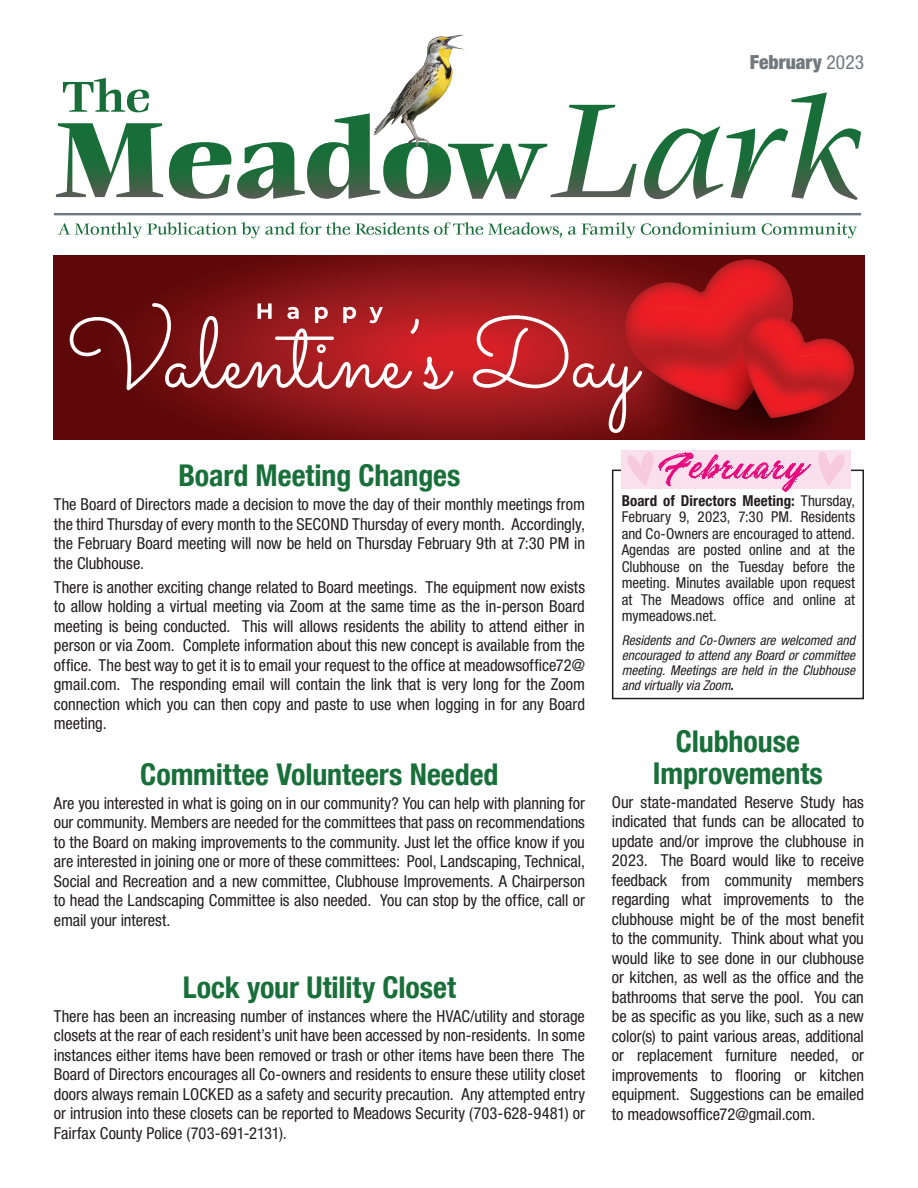
<style>
.page{position:relative;width:918px;height:1188px;background:#fff}
.page>*{position:absolute;margin:0;border:0;box-sizing:border-box;transform-origin:0 0}
.t1{font:700 condensed 30px/31.5px "Helvetica Neue LT Com";letter-spacing:-.005em;color:#186f39;text-align:center}
.t2{font:900 condensed 19.5px "Helvetica Neue";color:#71797e}
.t3{font:condensed 16.5px/19.5px "Helvetica Neue LT Std";letter-spacing:-.005em;color:#231f20;text-align:justify}
.t4{font:condensed 15px/16.5px "Helvetica Neue LT Std";color:#231f20;text-align:justify}
.t5{font:700 condensed 15px "Helvetica Neue LT Com";letter-spacing:.01em;color:#231f20}
.t6{font:italic condensed 13.5px/15px "Helvetica Neue LT Std";color:#231f20;text-align:justify}
.s1{font-family:"Helvetica Neue LT Std";font-weight:400}
.s2{font-family:"Helvetica Neue LT Com";font-weight:700;font-style:normal}
</style>
<div class="page">
<svg style="left:58px;top:222px;width:799px;height:16px"></svg>
<hr style="left:54px;top:213px;width:807px;height:2px;background:#71797e">
<svg style="left:56px;top:123px;width:107px;height:74px"></svg>
<svg style="left:169px;top:142px;width:62px;height:57px"></svg>
<svg style="left:237px;top:105px;width:400px;height:94px"></svg>
<svg style="left:644px;top:92px;width:217px;height:108px"></svg>
<svg style="left:63px;top:78px;width:86px;height:34px"></svg>
<img style="left:373px;top:34px;width:92px;height:114px">
<div style="left:612px;top:470px;width:252px;height:229px;border:2px solid #231f20"></div>
<div style="left:622px;top:450px;width:229px;height:39px;background:#fae0ec"></div>
<svg style="left:627px;top:452px;width:184px;height:40px"></svg>
<svg style="left:818px;top:452px;width:27px;height:34px"></svg>
<svg style="left:54px;top:256px;width:810px;height:183px;background:#750f11"></svg>
<svg style="left:473px;top:259px;width:381px;height:180px;background:#a11e21"></svg>
<svg style="left:70px;top:303px;width:383px;height:87px;background:#a0383b"></svg>
<p class="t2" style="left:750px;top:50px;width:116px">February <span class="s1">2023</span></p>
<h1 class="t1" style="left:178px;top:460px;width:284px">Board Meeting Changes</h1>
<p class="t3" style="left:54px;top:494px;width:533px">The Board of Directors made a decision to move the day of their monthly meetings from the third Thursday of every month to the SECOND Thursday of every month. Accordingly, the February Board meeting will now be held on Thursday February 9th at 7:30 PM in the Clubhouse.</p>
<p class="t3" style="left:54px;top:577px;width:533px">There is another exciting change related to Board meetings. The equipment now exists to allow holding a virtual meeting via Zoom at the same time as the in-person Board meeting is being conducted. This will allows residents the ability to attend either in person or via Zoom. Complete information about this new concept is available from the office. The best way to get it is to email your request to the office at meadowsoffice72@ gmail.com. The responding email will contain the link that is very long for the Zoom connection which you can then copy and paste to use when logging in for any Board meeting.</p>
<h1 class="t1" style="left:140px;top:758px;width:360px">Committee Volunteers Needed</h1>
<p class="t3" style="left:54px;top:793px;width:533px">Are you interested in what is going on in our community? You can help with planning for our community. Members are needed for the committees that pass on recommendations to the Board on making improvements to the community. Just let the office know if you are interested in joining one or more of these committees: Pool, Landscaping, Technical, Social and Recreation and a new committee, Clubhouse Improvements. A Chairperson to head the Landscaping Committee is also needed. You can stop by the office, call or email your interest.</p>
<h1 class="t1" style="left:183px;top:971px;width:275px">Lock your Utility Closet</h1>
<p class="t3" style="left:54px;top:1006px;width:533px">There has been an increasing number of instances where the HVAC/utility and storage closets at the rear of each resident’s unit have been accessed by non-residents. In some instances either items have been removed or trash or other items have been there The Board of Directors encourages all Co-owners and residents to ensure these utility closet doors always remain LOCKED as a safety and security precaution. Any attempted entry or intrusion into these closets can be reported to Meadows Security (703-628-9481) or Fairfax County Police (703-691-2131).</p>
<p class="t5" style="left:622px;top:492px;width:235px">Board of Directors Meeting: <span class="s1">Thursday,</span></p>
<p class="t4" style="left:622px;top:509px;width:235px">February 9, 2023, 7:30 PM. Residents and Co-Owners are encouraged to attend.<br>Agendas are posted online and at the Clubhouse on the Tuesday before the meeting. Minutes available upon request at The Meadows office and online at mymeadows.net.</p>
<p class="t6" style="left:622px;top:633px;width:235px">Residents and Co-Owners are welcomed and encouraged to attend any Board or committee meeting. Meetings are held in the Clubhouse and virtually via Zoom<span class="s2">.</span></p>
<h1 class="t1" style="left:653px;top:726px;width:171px">Clubhouse<br>Improvements</h1>
<p class="t3" style="left:612px;top:792px;width:254px">Our state-mandated Reserve Study has indicated that funds can be allocated to update and/or improve the clubhouse in 2023. The Board would like to receive feedback from community members regarding what improvements to the clubhouse might be of the most benefit to the community. Think about what you would like to see done in our clubhouse or kitchen, as well as the office and the bathrooms that serve the pool. You can be as specific as you like, such as a new color(s) to paint various areas, additional or replacement furniture needed, or improvements to flooring or kitchen equipment. Suggestions can be emailed to meadowsoffice72@gmail.com.</p>
</div>
